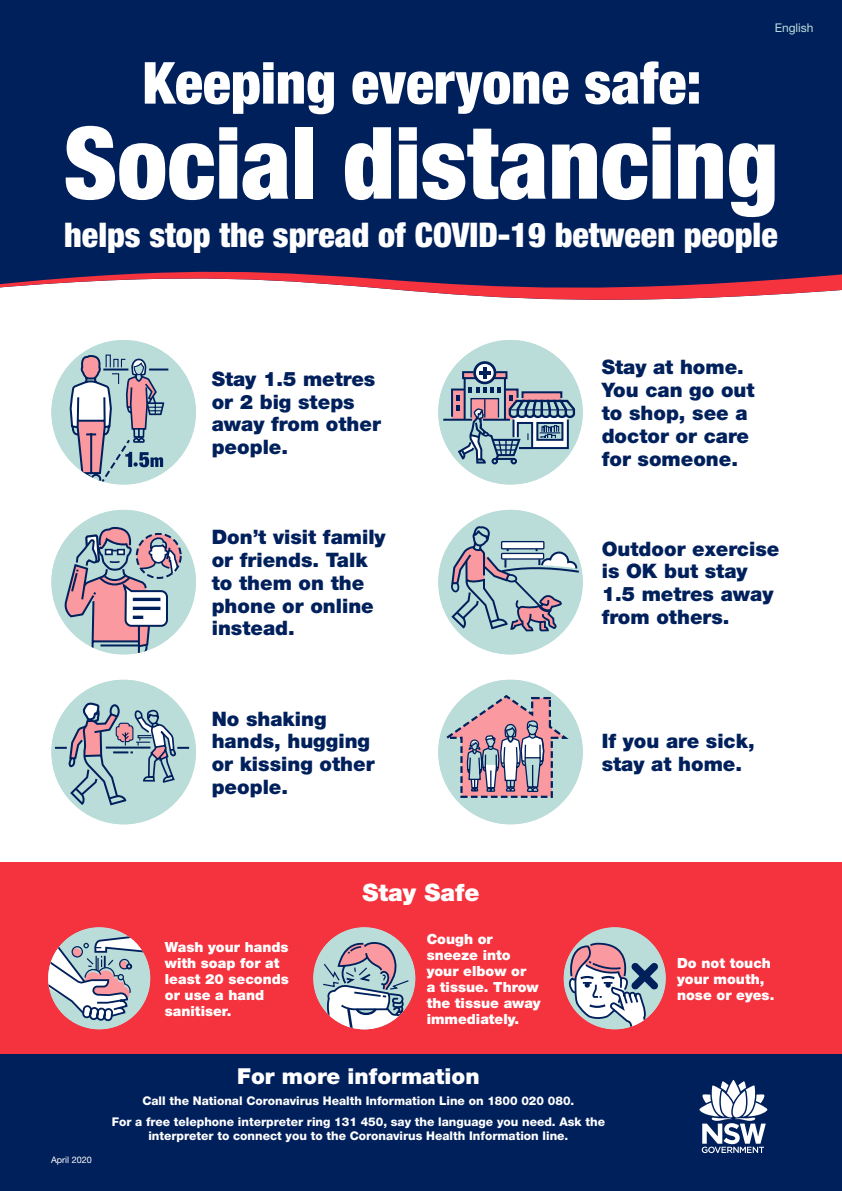
<style>
.page{position:relative;width:842px;height:1191px;background:#fff}
.page>*{position:absolute;margin:0;border:0;box-sizing:border-box;transform-origin:0 0}
.t1{font:900 condensed 100px "Helvetica Neue";color:#fff}
.t2{font:900 condensed 58px "Helvetica Neue";color:#fff}
.t3{font:900 condensed 34px "Helvetica Neue";color:#fff}
.t4{font:900 24px "Helvetica Neue";color:#fff}
.t5{font:900 22px "Helvetica Neue";color:#fff}
.t6{font:900 19.9px/22.8px "Helvetica Neue";color:#00205c}
.t7{font:900 14px/16px "Helvetica Neue";color:#fff}
.t8{font:800 12px/21px "Helvetica Neue";color:#fff;text-align:center}
.t9{font:12px "Helvetica Neue";color:#bddedb}
.t10{font:9px "Helvetica Neue";color:#fff}
</style>
<div class="page">
<div style="left:0;top:862px;width:842px;height:198px;background:#f5333f"></div>
<div style="left:0;top:1054px;width:842px;height:137px;background:#00205c"></div>
<svg style="left:699px;top:1079px;width:68px;height:74px"></svg>
<div style="left:0;top:0;width:842px;height:244px;background:#00205c"></div>
<svg style="left:0;top:244px;width:842px;height:56px;fill:#00205c"></svg>
<div style="left:48px;top:927px;width:102px;height:102px;background:#bbddd9;border-radius:50%"></div>
<svg style="left:48px;top:934px;width:98px;height:88px"></svg>
<div style="left:313px;top:927px;width:102px;height:102px;background:#bbddd9;border-radius:50%"></div>
<svg style="left:322px;top:937px;width:88px;height:92px"></svg>
<div style="left:564px;top:927px;width:102px;height:102px;background:#bbddd9;border-radius:50%"></div>
<svg style="left:568px;top:941px;width:90px;height:88px"></svg>
<div style="left:51px;top:340px;width:145px;height:144px;background:#bbddd9;border-radius:50%"></div>
<svg style="left:69px;top:354px;width:99px;height:130px"></svg>
<div style="left:438px;top:340px;width:145px;height:144px;background:#bbddd9;border-radius:50%"></div>
<svg style="left:475px;top:362px;width:20px;height:21px"></svg>
<div style="left:473px;top:361px;width:23px;height:23px;border:3px solid #00205c;border-radius:50%"></div>
<hr style="left:483px;top:367px;width:4px;height:11px;background:#00205c">
<svg style="left:441px;top:370px;width:135px;height:95px"></svg>
<div style="left:51px;top:510px;width:145px;height:144px;background:#bbddd9;border-radius:50%"></div>
<svg style="left:62px;top:526px;width:119px;height:128px"></svg>
<div style="left:438px;top:510px;width:145px;height:144px;background:#bbddd9;border-radius:50%"></div>
<svg style="left:450px;top:510px;width:131px;height:144px"></svg>
<div style="left:51px;top:679px;width:145px;height:145px;background:#bbddd9;border-radius:50%"></div>
<svg style="left:51px;top:686px;width:138px;height:120px"></svg>
<div style="left:438px;top:679px;width:145px;height:145px;background:#bbddd9;border-radius:50%"></div>
<svg style="left:446px;top:695px;width:123px;height:103px"></svg>
<p class="t9" style="left:775px;top:21px;width:40px">English</p>
<h2 class="t2" style="left:143px;top:47px;width:560px">Keeping everyone safe:</h2>
<h1 class="t1" style="left:64px;top:101px;width:716px">Social distancing</h1>
<h3 class="t3" style="left:64px;top:214px;width:715px">helps stop the spread of COVID-19 between people</h3>
<p class="t6" style="left:212px;top:367px;width:171px">Stay 1.5 metres or 2 big steps away from other people.</p>
<p class="t6" style="left:602px;top:356px;width:154px">Stay at home.<br>You can go out to shop, see a doctor or care for someone.</p>
<p class="t6" style="left:212px;top:525px;width:175px">Don’t visit family or friends. Talk to them on the phone or online instead.</p>
<p class="t6" style="left:602px;top:537px;width:179px">Outdoor exercise is OK but stay<br>1.5 metres away from others.</p>
<p class="t6" style="left:212px;top:707px;width:164px">No shaking hands, hugging or kissing other people.</p>
<p class="t4" style="left:362px;top:878px;width:118px">Stay Safe</p>
<p class="t7" style="left:165px;top:938px;width:125px">Wash your hands with soap for at least 20 seconds or use a hand sanitiser.</p>
<p class="t7" style="left:427px;top:930px;width:116px">Cough or sneeze into your elbow or<br>a tissue. Throw the tissue away immediately.</p>
<p class="t6" style="left:602px;top:729px;width:154px">If you are sick, stay at home.</p>
<p class="t7" style="left:677px;top:954px;width:99px">Do not touch your mouth, nose or eyes.</p>
<p class="t10" style="left:51px;top:1154px;width:42px">April 2020</p>
<p class="t5" style="left:237px;top:1063px;width:244px">For more information</p>
<p class="t8" style="left:112px;top:1090px;width:495px">Call the National Coronavirus Health Information Line on 1800 020 080.<br>For a free telephone interpreter ring 131 450, say the language you need. Ask the</p>
<p class="t8" style="left:148px;top:1125px;width:421px">interpreter to connect you to the Coronavirus Health Information line.</p>
</div>
